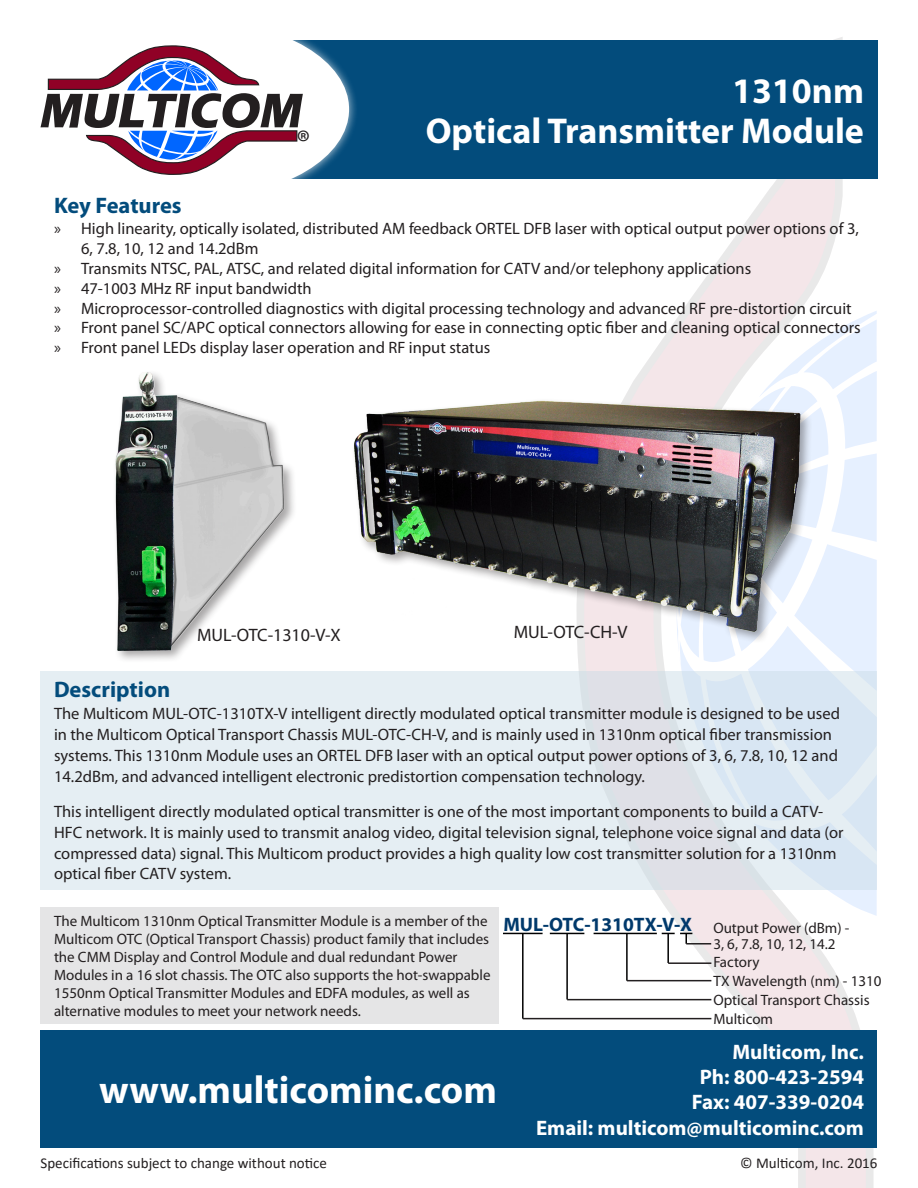
<style>
.page{position:relative;width:918px;height:1188px;background:#fff}
.page>*{position:absolute;margin:0;border:0;box-sizing:border-box;transform-origin:0 0}
.t1{font:700 39px "Myriad Pro";color:#fff}
.t2{font:700 36px/40.5px "Myriad Pro";color:#fff;text-align:right}
.t3{font:33px "Myriad Pro";color:#231f20}
.t4{font:700 22.5px "Myriad Pro";color:#034c7c}
.t5{font:700 21px/25.2px "Myriad Pro";color:#fff;text-align:right}
.t6{font:700 19.5px "Myriad Pro";color:#00396b}
.t7{font:18px "Myriad Pro";color:#231f20}
.t8{font:16.5px/21px "Myriad Pro";color:#231f20}
.t9{font:15px/18px "Myriad Pro";color:#231f20}
.t10{font:15px "Calibri";color:#231f20}
</style>
<div class="page">
<svg style="left:579px;top:37px;width:298px;height:1151px"></svg>
<svg style="left:676px;top:311px;width:201px;height:605px"></svg>
<div style="left:40px;top:1030px;width:838px;height:118px;background:#034c7c"></div>
<div style="left:279px;top:40px;width:599px;height:138px;background:#034c7c"></div>
<div style="left:48px;top:12px;width:310px;height:194px;background:#fff;opacity:.75"></div>
<div style="left:58px;top:22px;width:291px;height:175px;background:#fff;border-radius:50%"></div>
<svg style="left:40px;top:45px;width:263px;height:130px"></svg>
<div style="left:40px;top:672px;width:838px;height:218px;background:linear-gradient(to right,#e8f0f4,#dde6f0)"></div>
<div style="left:40px;top:907px;width:459px;height:117px;background:#e5e5e6"></div>
<hr style="left:522px;top:933px;width:2px;height:86px;background:#000">
<hr style="left:503px;top:933px;width:40px;height:1px;background:#000">
<hr style="left:550px;top:933px;width:34px;height:1px;background:#000">
<hr style="left:594px;top:933px;width:63px;height:1px;background:#000">
<svg style="left:662px;top:933px;width:30px;height:11px"></svg>
<hr style="left:626px;top:933px;width:2px;height:48px;background:#000">
<hr style="left:667px;top:933px;width:2px;height:30px;background:#000">
<hr style="left:566px;top:933px;width:2px;height:67px;background:#000">
<hr style="left:668px;top:962px;width:43px;height:2px;background:#231f20">
<hr style="left:686px;top:943px;width:25px;height:2px;background:#231f20">
<hr style="left:627px;top:980px;width:84px;height:1px;background:#231f20">
<hr style="left:567px;top:999px;width:144px;height:1px;background:#231f20">
<hr style="left:523px;top:1018px;width:188px;height:1px;background:#231f20">
<div style="left:351px;top:397px;width:462px;height:247px;background:#231f20;opacity:.4"></div>
<img style="left:354px;top:400px;width:450px;height:233px">
<div style="left:113px;top:369px;width:184px;height:295px;background:#231f20;opacity:.4"></div>
<img style="left:113px;top:373px;width:184px;height:278px">
<p class="t4" style="left:54px;top:191px;width:129px">Key Features</p>
<p class="t3" style="left:297px;top:122px;width:15px">®</p>
<p class="t2" style="left:426px;top:69px;width:440px">1310nm<br>Optical Transmitter Module</p>
<p class="t8" style="left:81px;top:219px;width:779px;line-height:19.8px;text-indent:-27px">» High linearity, optically isolated, distributed AM feedback ORTEL DFB laser with optical output power options of 3,<br>6, 7.8, 10, 12 and 14.2dBm</p>
<p class="t8" style="left:54px;top:258px;width:699px">» Transmits NTSC, PAL, ATSC, and related digital information for CATV and/or telephony applications</p>
<p class="t8" style="left:54px;top:278px;width:259px">» 47-1003 MHz RF input bandwidth</p>
<p class="t8" style="left:54px;top:297px;width:799px">» Microprocessor-controlled diagnostics with digital processing technology and advanced RF pre-distortion circuit</p>
<p class="t8" style="left:54px;top:317px;width:808px">» Front panel SC/APC optical connectors allowing for ease in connecting optic fiber and cleaning optical connectors</p>
<p class="t8" style="left:54px;top:337px;width:438px">» Front panel LEDs display laser operation and RF input status</p>
<p class="t7" style="left:197px;top:623px;width:145px">MUL-OTC-1310-V-X</p>
<p class="t7" style="left:514px;top:621px;width:115px">MUL-OTC-CH-V</p>
<p class="t4" style="left:54px;top:675px;width:118px">Description</p>
<p class="t8" style="left:54px;top:703px;width:787px">The Multicom MUL-OTC-1310TX-V intelligent directly modulated optical transmitter module is designed to be used in the Multicom Optical Transport Chassis MUL-OTC-CH-V, and is mainly used in 1310nm optical fiber transmission systems. This 1310nm Module uses an ORTEL DFB laser with an optical output power options of 3, 6, 7.8, 10, 12 and 14.2dBm, and advanced intelligent electronic predistortion compensation technology.</p>
<p class="t8" style="left:54px;top:801px;width:791px;line-height:20.5px">This intelligent directly modulated optical transmitter is one of the most important components to build a CATV-HFC network. It is mainly used to transmit analog video, digital television signal, telephone voice signal and data (or compressed data) signal. This Multicom product provides a high quality low cost transmitter solution for a 1310nm optical fiber CATV system.</p>
<p class="t9" style="left:54px;top:912px;width:438px">The Multicom 1310nm Optical Transmitter Module is a member of the Multicom OTC (Optical Transport Chassis) product family that includes the CMM Display and Control Module and dual redundant Power Modules in a 16 slot chassis. The OTC also supports the hot-swappable 1550nm Optical Transmitter Modules and EDFA modules, as well as alternative modules to meet your network needs.</p>
<h1 class="t1" style="left:99px;top:1065px;width:399px">www.multicominc.com</h1>
<p class="t10" style="left:40px;top:1152px;width:288px">Specifications subject to change without notice</p>
<p class="t6" style="left:503px;top:911px;width:190px">MUL-OTC-1310TX-V-X</p>
<p class="t9" style="left:713px;top:919px;width:138px">Output Power (dBm) -</p>
<p class="t9" style="left:713px;top:935px;width:124px">3, 6, 7.8, 10, 12, 14.2</p>
<p class="t9" style="left:713px;top:953px;width:48px">Factory</p>
<p class="t9" style="left:713px;top:972px;width:170px">TX Wavelength (nm) - 1310</p>
<p class="t9" style="left:713px;top:991px;width:158px">Optical Transport Chassis</p>
<p class="t9" style="left:713px;top:1010px;width:61px">Multicom</p>
<p class="t5" style="left:536px;top:1039px;width:329px">Multicom, Inc.<br>Ph: 800-423-2594<br>Fax: 407-339-0204<br>Email: multicom@multicominc.com</p>
<p class="t10" style="left:740px;top:1152px;width:139px">© Multicom, Inc. 2016</p>
</div>
